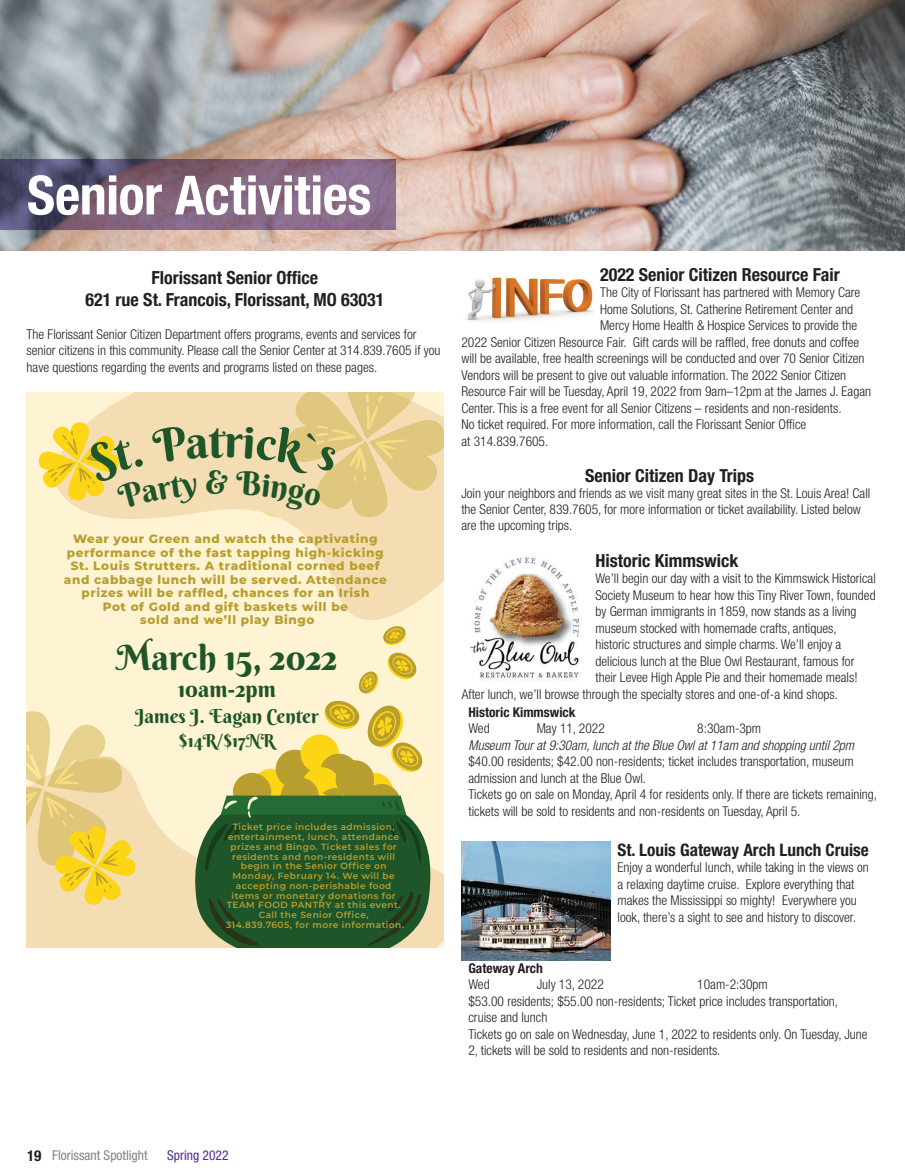
<style>
.page{position:relative;width:905px;height:1175px;background:#fff}
.page>*{position:absolute;margin:0;border:0;box-sizing:border-box;transform-origin:0 0}
.t1{font:700 condensed 54px "Helvetica Neue";letter-spacing:-.005em;color:#fff}
.t2{font:34.95px "Berkshire Swash";color:#1e562a}
.t3{font:22.5px "Berkshire Swash";color:#1e562a}
.t4{font:19.35px "Berkshire Swash";color:#1e562a}
.t5{font:700 condensed 18px "Helvetica Neue";color:#231f20}
.t6{font:700 condensed 18px/21.6px "Helvetica Neue";color:#231f20;text-align:center}
.t7{font:17.7px "Berkshire Swash";color:#1e562a}
.t8{font:700 condensed 17.25px "Helvetica Neue";color:#231f20}
.t9{font:300 condensed 13.5px/16.5px "Helvetica Neue";color:#231f20}
.t10{font:italic 300 condensed 13.5px "Helvetica Neue";color:#231f20}
.t11{font:700 condensed 13.5px "Helvetica Neue";color:#231f20}
.t12{font:condensed 13.5px "Helvetica Neue";color:#808285}
.t13{font:condensed 13.5px "Helvetica Neue";color:#502e92}
.t14{font:800 12px/13.5px "Montserrat";letter-spacing:.05em;color:#b89e2f;text-align:center}
.t15{font:600 9px/9.8px "Montserrat";letter-spacing:.05em;color:#b89e2f;text-align:center}
.s1{font-weight:700;font-size:15px;color:#231f20}
</style>
<div class="page">
<img style="left:0;top:0;width:904px;height:250px">
<svg style="left:0;top:158px;width:396px;height:71px;background:#765f7a"></svg>
<img style="left:466px;top:277px;width:127px;height:45px">
<div style="left:27px;top:393px;width:416px;height:346px;background:#fef4d4"></div>
<svg style="left:27px;top:739px;width:416px;height:209px;background:#f6e3bb"></svg>
<svg style="left:31px;top:393px;width:412px;height:246px;background:#fbeecc"></svg>
<svg style="left:160px;top:803px;width:15px;height:16px"></svg>
<svg style="left:183px;top:625px;width:256px;height:323px;background:#a0ad7c"></svg>
<svg style="left:27px;top:711px;width:110px;height:195px;background:#efd88c"></svg>
<img style="left:470px;top:557px;width:110px;height:124px">
<img style="left:461px;top:841px;width:149px;height:120px">
<svg style="left:37px;top:393px;width:406px;height:126px;background:#f1da9f"></svg>
<h1 class="t1" style="left:27px;top:162px;width:346px">Senior Activities</h1>
<h3 class="t6" style="left:85px;top:266px;width:300px">Florissant Senior Office<br>621 rue St. Francois, Florissant, MO 63031</h3>
<p class="t9" style="left:27px;top:326px;width:415px">The Florissant Senior Citizen Department offers programs, events and services for senior citizens in this community. Please call the Senior Center at 314.839.7605 if you have questions regarding the events and programs listed on these pages.</p>
<p class="t14" style="left:64px;top:531px;width:324px">Wear your Green and watch the captivating performance of the fast tapping high-kicking St. Louis Strutters. A traditional corned beef and cabbage lunch will be served. Attendance prizes will be raffled, chances for an Irish<br>Pot of Gold and gift baskets will be<br>sold and we’ll play Bingo</p>
<h2 class="t2" style="left:116px;top:635px;width:222px">March 15, 2022</h2>
<h3 class="t3" style="left:178px;top:675px;width:99px">10am-2pm</h3>
<h3 class="t4" style="left:135px;top:703px;width:185px">James J. Eagan Center</h3>
<h3 class="t7" style="left:179px;top:729px;width:97px">$14R/$17NR</h3>
<p class="t15" style="left:226px;top:822px;width:179px">Ticket price includes admission, entertainment, lunch, attendance prizes and Bingo. Ticket sales for residents and non-residents will begin in the Senior Office on<br>Monday, February 14. We will be accepting non-perishable food items or monetary donations for<br>TEAM FOOD PANTRY at this event.<br>Call the Senior Office,<br>314.839.7605, for more information.</p>
<h3 class="t5" style="left:600px;top:263px;width:241px">2022 Senior Citizen Resource Fair</h3>
<p class="t9" style="left:600px;top:284px;width:262px">The City of Florissant has partnered with Memory Care</p>
<p class="t9" style="left:600px;top:301px;width:254px">Home Solutions, St. Catherine Retirement Center and</p>
<p class="t9" style="left:600px;top:317px;width:259px">Mercy Home Health &amp; Hospice Services to provide the</p>
<p class="t9" style="left:461px;top:334px;width:399px">2022 Senior Citizen Resource Fair. Gift cards will be raffled, free donuts and coffee</p>
<p class="t9" style="left:461px;top:350px;width:404px">will be available, free health screenings will be conducted and over 70 Senior Citizen</p>
<p class="t9" style="left:461px;top:367px;width:386px">Vendors will be present to give out valuable information. The 2022 Senior Citizen</p>
<p class="t9" style="left:461px;top:383px;width:411px">Resource Fair will be Tuesday, April 19, 2022 from 9am–12pm at the James J. Eagan</p>
<p class="t9" style="left:461px;top:400px;width:381px">Center. This is a free event for all Senior Citizens – residents and non-residents.</p>
<p class="t9" style="left:461px;top:416px;width:346px">No ticket required. For more information, call the Florissant Senior Office</p>
<p class="t9" style="left:461px;top:433px;width:88px">at 314.839.7605.</p>
<h3 class="t5" style="left:585px;top:464px;width:170px">Senior Citizen Day Trips</h3>
<p class="t9" style="left:461px;top:485px;width:410px">Join your neighbors and friends as we visit many great sites in the St. Louis Area! Call the Senior Center, 839.7605, for more information or ticket availability. Listed below are the upcoming trips.</p>
<h3 class="t5" style="left:595px;top:549px;width:144px">Historic Kimmswick</h3>
<p class="t9" style="left:595px;top:570px;width:282px">We’ll begin our day with a visit to the Kimmswick Historical</p>
<p class="t9" style="left:595px;top:586px;width:282px">Society Museum to hear how this Tiny River Town, founded</p>
<p class="t9" style="left:595px;top:603px;width:263px">by German immigrants in 1859, now stands as a living</p>
<p class="t9" style="left:595px;top:619px;width:243px">museum stocked with homemade crafts, antiques,</p>
<p class="t9" style="left:595px;top:636px;width:247px">historic structures and simple charms. We’ll enjoy a</p>
<p class="t9" style="left:595px;top:652px;width:260px">delicious lunch at the Blue Owl Restaurant, famous for</p>
<p class="t9" style="left:595px;top:669px;width:264px">their Levee High Apple Pie and their homemade meals!</p>
<p class="t9" style="left:461px;top:685px;width:378px">After lunch, we’ll browse through the specialty stores and one-of-a kind shops.</p>
<p class="t11" style="left:468px;top:704px;width:109px">Historic Kimmswick</p>
<p class="t9" style="left:468px;top:720px;width:23px">Wed</p>
<p class="t9" style="left:536px;top:720px;width:70px">May 11, 2022</p>
<p class="t9" style="left:697px;top:720px;width:65px">8:30am-3pm</p>
<p class="t10" style="left:468px;top:737px;width:387px">Museum Tour at 9:30am, lunch at the Blue Owl at 11am and shopping until 2pm</p>
<p class="t9" style="left:468px;top:753px;width:410px">$40.00 residents; $42.00 non-residents; ticket includes transportation, museum admission and lunch at the Blue Owl.<br>Tickets go on sale on Monday, April 4 for residents only. If there are tickets remaining, tickets will be sold to residents and non-residents on Tuesday, April 5.</p>
<p class="t8" style="left:617px;top:839px;width:253px">St. Louis Gateway Arch Lunch Cruise</p>
<p class="t9" style="left:617px;top:859px;width:253px">Enjoy a wonderful lunch, while taking in the views on a relaxing daytime cruise. Explore everything that makes the Mississippi so mighty! Everywhere you look, there’s a sight to see and history to discover.</p>
<p class="t11" style="left:468px;top:959px;width:76px">Gateway Arch</p>
<p class="t9" style="left:468px;top:976px;width:23px">Wed</p>
<p class="t9" style="left:536px;top:976px;width:69px">July 13, 2022</p>
<p class="t9" style="left:468px;top:976px;width:401px;text-indent:229px">10am-2:30pm<br>$53.00 residents; $55.00 non-residents; Ticket price includes transportation, cruise and lunch<br>Tickets go on sale on Wednesday, June 1, 2022 to residents only. On Tuesday, June 2, tickets will be sold to residents and non-residents.</p>
<p class="t12" style="left:27px;top:1147px;width:122px"><span class="s1">19</span> Florissant Spotlight</p>
<p class="t13" style="left:167px;top:1147px;width:63px">Spring 2022</p>
</div>
